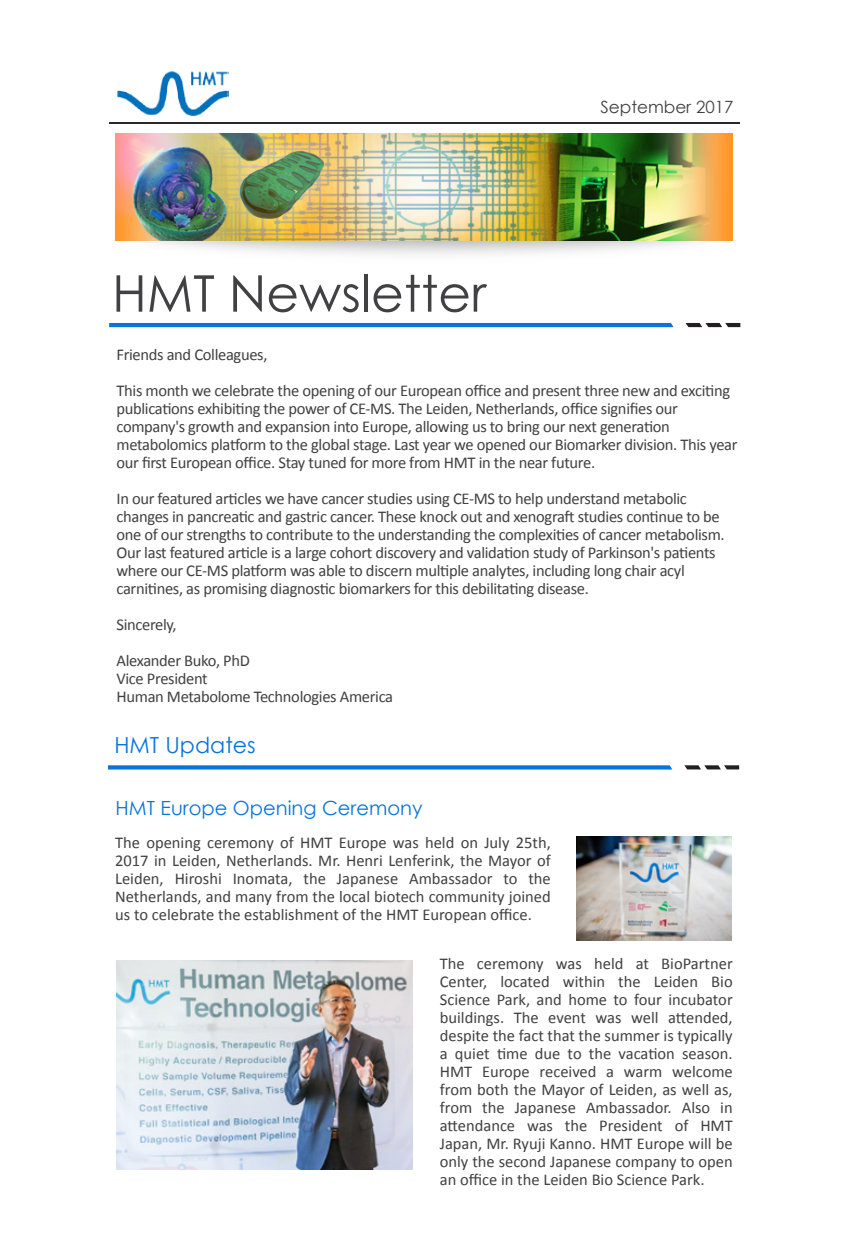
<style>
.page{position:relative;width:851px;height:1259px;background:#fff}
.page>*{position:absolute;margin:0;border:0;box-sizing:border-box;transform-origin:0 0}
.t1{font:50.7px "Century Gothic";color:#414042}
.t2{font:22.2px "Century Gothic";color:#0a74db}
.t3{font:19.5px "Century Gothic";color:#0a74db}
.t4{font:16.8px "Century Gothic";color:#414042}
.t5{font:16.5px/18px "Calibri";letter-spacing:-.02em;color:#414042}
</style>
<div class="page">
<hr style="left:109px;top:122px;width:630px;height:1px;background:#282828">
<img style="left:117px;top:71px;width:111px;height:46px">
<img style="left:125px;top:240px;width:598px;height:14px">
<hr style="left:109px;top:323px;width:564px;height:4px;background:#0a74db">
<svg style="left:685px;top:323px;width:55px;height:4px"></svg>
<img style="left:116px;top:134px;width:616px;height:106px">
<svg style="left:108px;top:765px;width:564px;height:4px;background:#1d7fdd"></svg>
<svg style="left:684px;top:765px;width:55px;height:4px"></svg>
<img style="left:576px;top:836px;width:155px;height:104px">
<img style="left:117px;top:960px;width:295px;height:209px">
<h1 class="t1" style="left:112px;top:262px;width:375px">HMT Newsletter</h1>
<p class="t4" style="left:600px;top:96px;width:134px">September 2017</p>
<p class="t5" style="left:116px;top:336px;width:615px;line-height:36px">Friends and Colleagues,<br>This month we celebrate the opening of our European office and present three new and exciting</p>
<p class="t5" style="left:116px;top:399px;width:622px">publications exhibiting the power of CE-MS. The Leiden, Netherlands, office signifies our company's growth and expansion into Europe, allowing us to bring our next generation metabolomics platform to the global stage. Last year we opened our Biomarker division. This year our first European office. Stay tuned for more from HMT in the near future.</p>
<p class="t5" style="left:116px;top:489px;width:609px">In our featured articles we have cancer studies using CE-MS to help understand metabolic changes in pancreatic and gastric cancer. These knock out and xenograft studies continue to be one of our strengths to contribute to the understanding the complexities of cancer metabolism.<br>Our last featured article is a large cohort discovery and validation study of Parkinson's patients where our CE-MS platform was able to discern multiple analytes, including long chair acyl carnitines, as promising diagnostic biomarkers for this debilitating disease.</p>
<p class="t5" style="left:116px;top:606px;width:135px;line-height:36px">Sincerely,<br>Alexander Buko, PhD</p>
<p class="t5" style="left:116px;top:669px;width:278px">Vice President<br>Human Metabolome Technologies America</p>
<h2 class="t2" style="left:114px;top:731px;width:143px">HMT Updates</h2>
<p class="t3" style="left:115px;top:796px;width:308px">HMT Europe Opening Ceremony</p>
<p class="t5" style="left:115px;top:833px;width:437px;text-align:justify">The opening ceremony of HMT Europe was held on July 25th, 2017 in Leiden, Netherlands. Mr. Henri Lenferink, the Mayor of Leiden, Hiroshi Inomata, the Japanese Ambassador to the Netherlands, and many from the local biotech community joined us to celebrate the establishment of the HMT European office.</p>
<p class="t5" style="left:440px;top:954px;width:294px;text-align:justify">The ceremony was held at BioPartner Center, located within the Leiden Bio Science Park, and home to four incubator buildings. The event was well attended, despite the fact that the summer is typically a quiet time due to the vacation season.<br>HMT Europe received a warm welcome from both the Mayor of Leiden, as well as, from the Japanese Ambassador. Also in attendance was the President of HMT Japan, Mr. Ryuji Kanno. HMT Europe will be only the second Japanese company to open an office in the Leiden Bio Science Park.</p>
</div>
